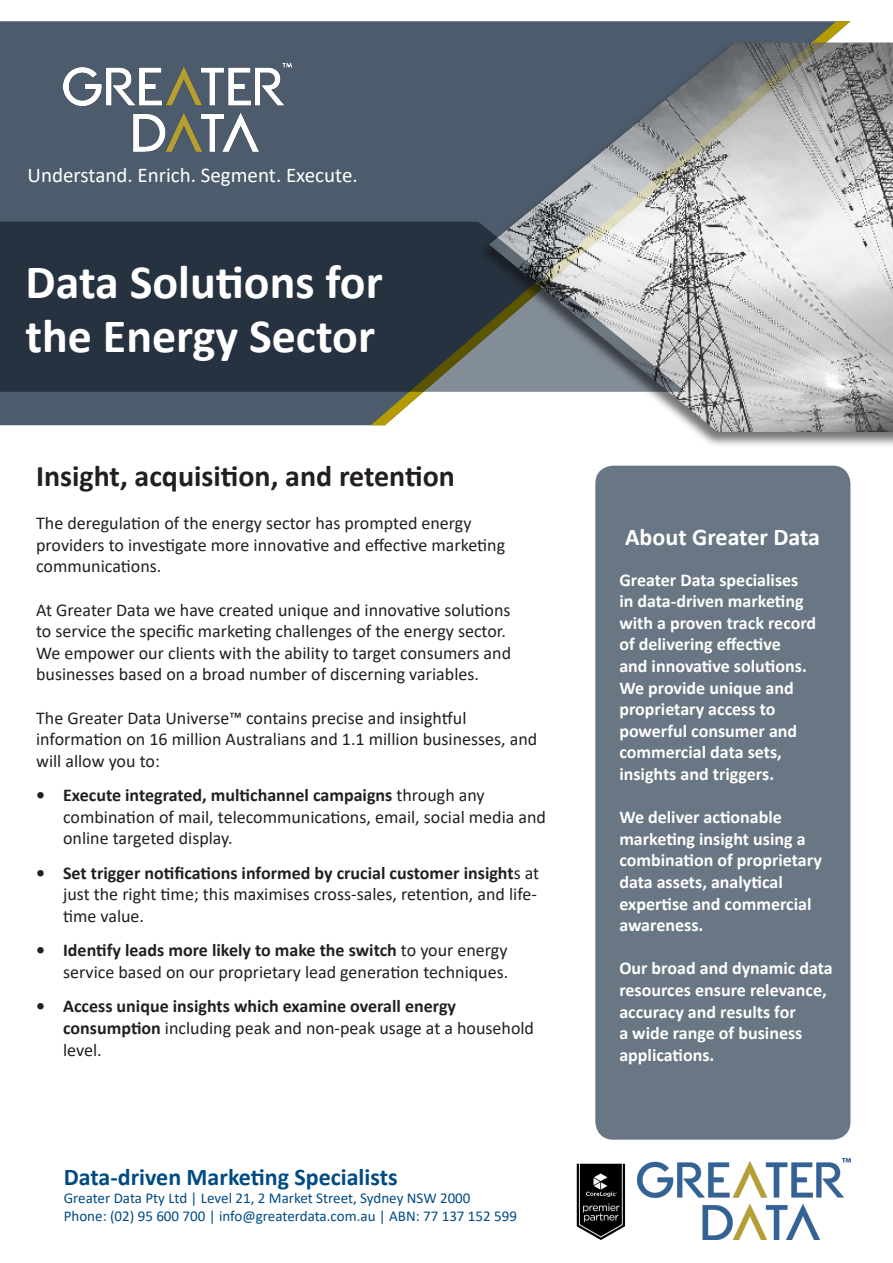
<style>
.page{position:relative;width:893px;height:1263px;background:#fff}
.page>*{position:absolute;margin:0;border:0;box-sizing:border-box;transform-origin:0 0}
.t1{font:700 48px/54px "Calibri";color:#fff}
.t2{font:700 30px "Calibri";color:#231f20}
.t3{font:700 24px "Calibri";color:#014b83}
.t4{font:700 24px "Calibri";color:#fff}
.SUB_HEADING{font:21px "Calibri";color:#fff}
.t5{font:18px/21.6px "Calibri";color:#231f20}
.t6{font:700 18px/21.6px "Calibri";color:#fff}
.t7{font:700 18px/21.6px "Calibri";color:#231f20}
.t8{font:15px "Calibri";color:#014b83}
.s1{font-weight:700}
.s2{font-weight:400}
</style>
<div class="page">
<div style="left:595px;top:466px;width:255px;height:674px;background:#697683;border-radius:18px"></div>
<div style="left:0;top:21px;width:371px;height:404px;background:#4d5c6c"></div>
<svg style="left:371px;top:21px;width:479px;height:404px;background:#5e6b75"></svg>
<div style="left:477px;top:41px;width:416px;height:406px;background:#231f20;opacity:.75"></div>
<img style="left:489px;top:43px;width:404px;height:389px">
<svg style="left:0;top:222px;width:686px;height:170px;background:#49515b"></svg>
<img style="left:64px;top:64px;width:228px;height:102px">
<img style="left:638px;top:1158px;width:212px;height:82px">
<img style="left:576px;top:1163px;width:49px;height:77px">
<p class="SUB_HEADING" style="left:28px;top:161px;width:332px">Understand. Enrich. Segment. Execute.</p>
<p class="t1" style="left:26px;top:254px;width:359px">Data Solutions for the Energy Sector</p>
<p class="t2" style="left:36px;top:455px;width:420px">Insight, acquisition, and retention</p>
<p class="t5" style="left:36px;top:512px;width:470px">The deregulation of the energy sector has prompted energy providers to investigate more innovative and effective marketing communications.</p>
<p class="t5" style="left:36px;top:598px;width:476px">At Greater Data we have created unique and innovative solutions to service the specific marketing challenges of the energy sector.<br>We empower our clients with the ability to target consumers and businesses based on a broad number of discerning variables.</p>
<p class="t5" style="left:36px;top:706px;width:503px">The Greater Data Universe™ contains precise and insightful information on 16 million Australians and 1.1 million businesses, and will allow you to:</p>
<p class="t5" style="left:63px;top:784px;width:484px;text-indent:-27px"><span class="s1">• Execute integrated, multichannel campaigns</span> through any combination of mail, telecommunications, email, social media and online targeted display.</p>
<p class="t5" style="left:63px;top:861px;width:478px;text-indent:-27px"><span class="s1">• Set trigger notifications informed by crucial customer insight</span>s at just the right time; this maximises cross-sales, retention, and life&shy;time value.</p>
<p class="t5" style="left:36px;top:939px;width:474px;text-align:right"><span class="s1">• Identify leads more likely to make the switch</span> to your energy service based on our proprietary lead generation techniques.</p>
<p class="t7" style="left:63px;top:995px;width:472px;text-indent:-27px">• Access unique insights which examine overall energy consumption <span class="s2">including peak and non-peak usage at a household level.</span></p>
<p class="t3" style="left:64px;top:1160px;width:335px">Data-driven Marketing Specialists</p>
<p class="t8" style="left:64px;top:1188px;width:408px">Greater Data Pty Ltd | Level 21, 2 Market Street, Sydney NSW 2000</p>
<p class="t8" style="left:64px;top:1206px;width:455px">Phone: (02) 95 600 700 | info@greaterdata.com.au | ABN: 77 137 152 599</p>
<p class="t4" style="left:625px;top:520px;width:196px">About Greater Data</p>
<p class="t6" style="left:619px;top:568px;width:198px">Greater Data specialises in data-driven marketing with a proven track record of delivering effective<br>and innovative solutions.<br>We provide unique and proprietary access to powerful consumer and commercial data sets, insights and triggers.</p>
<p class="t6" style="left:619px;top:806px;width:204px">We deliver actionable marketing insight using a combination of proprietary data assets, analytical expertise and commercial awareness.</p>
<p class="t6" style="left:619px;top:957px;width:215px">Our broad and dynamic data resources ensure relevance, accuracy and results for<br>a wide range of business applications.</p>
</div>
